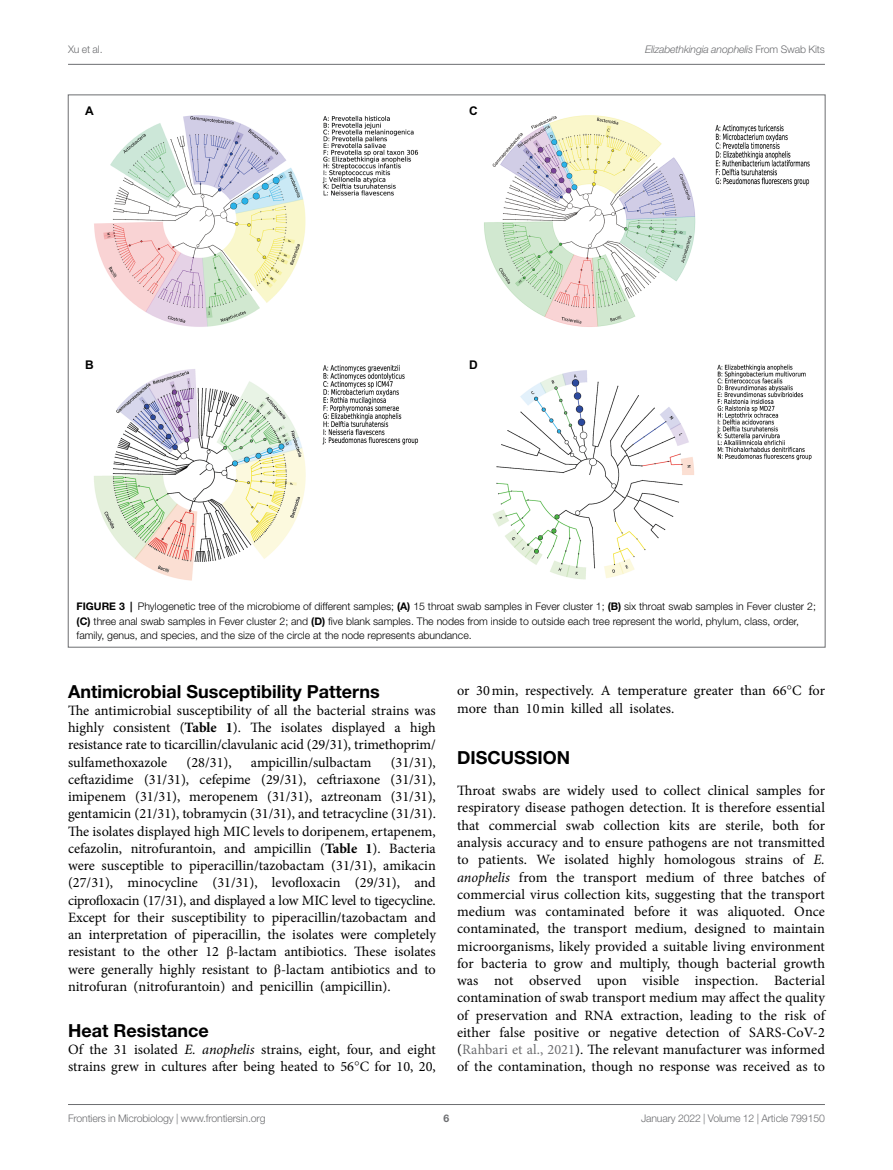
<style>
.page{position:relative;width:893px;height:1170px;background:#fff}
.page>*{position:absolute;margin:0;border:0;box-sizing:border-box;transform-origin:0 0}
.HEAD_2{font:700 18px "Helvetica Neue LT Std";color:#000}
.HEAD_1{font:700 18px "Helvetica Neue LT Std";color:#000}
.TEXT_FLUSH{font:14.25px/17.2px "Minion Pro";color:#000;text-align:justify}
.t1{font:700 12px "Arial";color:#000}
.FIG_LEG{font:300 10.5px/14.2px "Helvetica Neue LT Std";color:#000}
.t2{font:300 10.5px "Helvetica Neue LT Std";letter-spacing:-.015em;color:#6d6e71}
.t3{font:italic 300 10.5px "Helvetica Neue LT Std";letter-spacing:-.015em;color:#6d6e71}
.t4{font:700 10.5px "Helvetica Neue LT Std";color:#6d6e71}
.s1{font-style:normal}
.s2{font-weight:700}
.s3{font-family:"STIX General"}
.s4{font-style:italic}
.s5{color:#6d6e71}
</style>
<div class="page">
<hr style="left:68px;top:64px;width:757px;height:1px;background:#6d6e71">
<hr style="left:68px;top:1104px;width:757px;height:1px;background:#6d6e71">
<img style="left:94px;top:115px;width:718px;height:466px">
<p class="t2" style="left:68px;top:42px;width:36px">Xu et al.</p>
<p class="t3" style="left:645px;top:43px;width:181px">Elizabethkingia anophelis <span class="s1">From Swab Kits</span></p>
<p class="t1" style="left:85px;top:102px;width:10px">A</p>
<p class="t1" style="left:469px;top:102px;width:10px">C</p>
<p class="t1" style="left:85px;top:356px;width:10px">B</p>
<p class="t1" style="left:469px;top:356px;width:10px">D</p>
<p class="FIG_LEG" style="left:77px;top:599px;width:741px"><span class="s2">FIGURE 3 |</span> Phylogenetic tree of the microbiome of different samples; <span class="s2">(A)</span> 15 throat swab samples in Fever cluster 1; <span class="s2">(B)</span> six throat swab samples in Fever cluster 2; <span class="s2">(C)</span> three anal swab samples in Fever cluster 2; and <span class="s2">(D)</span> five blank samples. The nodes from inside to outside each tree represent the world, phylum, class, order, family, genus, and species, and the size of the circle at the node represents abundance.</p>
<p class="HEAD_2" style="left:68px;top:680px;width:313px">Antimicrobial Susceptibility Patterns</p>
<p class="TEXT_FLUSH" style="left:68px;top:701px;width:369px">The antimicrobial susceptibility of all the bacterial strains was highly consistent (<span class="s2">Table 1</span>). The isolates displayed a high resistance rate to ticarcillin/clavulanic acid (29/31), trimethoprim/ sulfamethoxazole</p>
<p class="TEXT_FLUSH" style="left:187px;top:753px;width:47px">(28/31),</p>
<p class="TEXT_FLUSH" style="left:251px;top:753px;width:122px">ampicillin/sulbactam</p>
<p class="TEXT_FLUSH" style="left:68px;top:753px;width:369px;text-indent:323px">(31/31), ceftazidime (31/31), cefepime (29/31), ceftriaxone (31/31), imipenem (31/31), meropenem (31/31), aztreonam (31/31), gentamicin (21/31), tobramycin (31/31), and tetracycline (31/31).<br>The isolates displayed high MIC levels to doripenem, ertapenem, cefazolin, nitrofurantoin, and ampicillin (<span class="s2">Table 1</span>). Bacteria were susceptible to piperacillin/tazobactam (31/31), amikacin (27/31), minocycline (31/31), levofloxacin (29/31), and ciprofloxacin (17/31), and displayed a low MIC level to tigecycline.<br>Except for their susceptibility to piperacillin/tazobactam and an interpretation of piperacillin, the isolates were completely resistant to the other 12 <span class="s3">β</span>-lactam antibiotics. These isolates were generally highly resistant to <span class="s3">β</span>-lactam antibiotics and to nitrofuran (nitrofurantoin) and penicillin (ampicillin).</p>
<p class="HEAD_2" style="left:68px;top:1019px;width:142px">Heat Resistance</p>
<p class="TEXT_FLUSH" style="left:68px;top:1040px;width:369px">Of the 31 isolated <span class="s4">E. anophelis</span> strains, eight, four, and eight strains grew in cultures after being heated to 56<span class="s3">°</span>C for 10, 20,</p>
<p class="TEXT_FLUSH" style="left:457px;top:682px;width:369px">or 30min, respectively. A temperature greater than 66<span class="s3">°</span>C for more than 10min killed all isolates.</p>
<p class="HEAD_1" style="left:457px;top:746px;width:115px">DISCUSSION</p>
<p class="TEXT_FLUSH" style="left:457px;top:782px;width:369px">Throat swabs are widely used to collect clinical samples for respiratory disease pathogen detection. It is therefore essential that commercial swab collection kits are sterile, both for analysis accuracy and to ensure pathogens are not transmitted to patients. We isolated highly homologous strains of <span class="s4">E. anophelis</span> from the transport medium of three batches of commercial virus collection kits, suggesting that the transport medium was contaminated before it was aliquoted. Once contaminated, the transport medium, designed to maintain microorganisms, likely provided a suitable living environment for bacteria to grow and multiply, though bacterial growth was not observed upon visible inspection. Bacterial contamination of swab transport medium may affect the quality of preservation and RNA extraction, leading to the risk of either false positive or negative detection of SARS-CoV-2 (<span class="s5">Rahbari et al., 2021</span>). The relevant manufacturer was informed of the contamination, though no response was received as to</p>
<p class="t2" style="left:68px;top:1111px;width:199px">Frontiers in Microbiology | www.frontiersin.org</p>
<p class="t4" style="left:444px;top:1111px;width:7px">6</p>
<p class="t2" style="left:641px;top:1111px;width:185px">January 2022 | Volume 12 | Article 799150</p>
</div>
